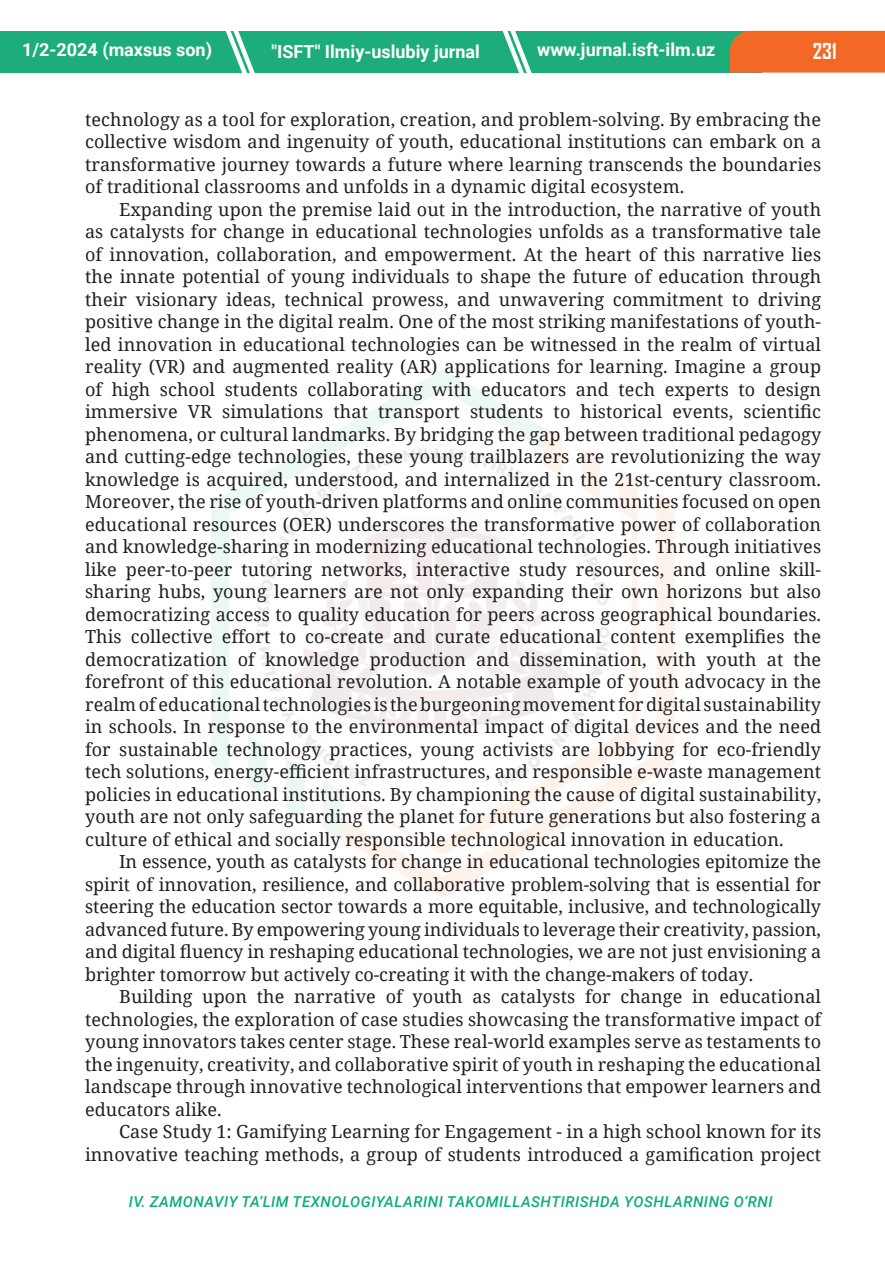
<style>
.page{position:relative;width:885px;height:1276px;background:#fff}
.page>*{position:absolute;margin:0;border:0;box-sizing:border-box;transform-origin:0 0}
.t1{font:700 21px "Agency FB";color:#fff}
.main_text{font:18px/22.5px "Noto Serif";letter-spacing:.005em;color:#231f20;text-align:justify}
.t2{font:700 18px "Roboto";color:#fff}
.t3{font:italic 500 15px "Roboto";letter-spacing:.035em;color:#0cad7b}
</style>
<div class="page">
<div style="left:0;top:31px;width:761px;height:42px;background:#1dad7a"></div>
<svg style="left:502px;top:31px;width:30px;height:42px"></svg>
<svg style="left:225px;top:31px;width:30px;height:42px"></svg>
<div style="left:729px;top:31px;width:155px;height:42px;background:#f36824"></div>
<p class="t2" style="left:22px;top:37px;width:191px">1/2-2024 (maxsus son)</p>
<p class="t2" style="left:271px;top:39px;width:210px">"ISFT" Ilmiy-uslubiy jurnal</p>
<p class="t2" style="left:537px;top:37px;width:180px">www.jurnal.isft-ilm.uz</p>
<p class="t1" style="left:812px;top:38px;width:25px">231</p>
<p class="main_text" style="left:85px;top:107px;width:737px">technology as a tool for exploration, creation, and problem-solving. By embracing the collective wisdom and ingenuity of youth, educational institutions can embark on a transformative journey towards a future where learning transcends the boundaries of traditional classrooms and unfolds in a dynamic digital ecosystem.</p>
<p class="main_text" style="left:85px;top:197px;width:737px;text-indent:34px">Expanding upon the premise laid out in the introduction, the narrative of youth as catalysts for change in educational technologies unfolds as a transformative tale of innovation, collaboration, and empowerment. At the heart of this narrative lies the innate potential of young individuals to shape the future of education through their visionary ideas, technical prowess, and unwavering commitment to driving positive change in the digital realm. One of the most striking manifestations of youth&shy;led innovation in educational technologies can be witnessed in the realm of virtual reality (VR) and augmented reality (AR) applications for learning. Imagine a group of high school students collaborating with educators and tech experts to design immersive VR simulations that transport students to historical events, scientific phenomena, or cultural landmarks. By bridging the gap between traditional pedagogy and cutting-edge technologies, these young trailblazers are revolutionizing the way knowledge is acquired, understood, and internalized in the 21st-century classroom.<br>Moreover, the rise of youth-driven platforms and online communities focused on open educational resources (OER) underscores the transformative power of collaboration and knowledge-sharing in modernizing educational technologies. Through initiatives like peer-to-peer tutoring networks, interactive study resources, and online skill&shy;sharing hubs, young learners are not only expanding their own horizons but also democratizing access to quality education for peers across geographical boundaries.<br>This collective effort to co-create and curate educational content exemplifies the democratization of knowledge production and dissemination, with youth at the forefront of this educational revolution. A notable example of youth advocacy in the realm of educational technologies is the burgeoning movement for digital sustainability in schools. In response to the environmental impact of digital devices and the need for sustainable technology practices, young activists are lobbying for eco-friendly tech solutions, energy-efficient infrastructures, and responsible e-waste management policies in educational institutions. By championing the cause of digital sustainability, youth are not only safeguarding the planet for future generations but also fostering a culture of ethical and socially responsible technological innovation in education.</p>
<p class="main_text" style="left:85px;top:850px;width:737px;text-indent:34px">In essence, youth as catalysts for change in educational technologies epitomize the spirit of innovation, resilience, and collaborative problem-solving that is essential for steering the education sector towards a more equitable, inclusive, and technologically advanced future. By empowering young individuals to leverage their creativity, passion, and digital fluency in reshaping educational technologies, we are not just envisioning a brighter tomorrow but actively co-creating it with the change-makers of today.</p>
<p class="main_text" style="left:85px;top:985px;width:737px;text-indent:34px">Building upon the narrative of youth as catalysts for change in educational technologies, the exploration of case studies showcasing the transformative impact of young innovators takes center stage. These real-world examples serve as testaments to the ingenuity, creativity, and collaborative spirit of youth in reshaping the educational landscape through innovative technological interventions that empower learners and educators alike.</p>
<p class="main_text" style="left:85px;top:1120px;width:737px;text-align:right">Case Study 1: Gamifying Learning for Engagement - in a high school known for its innovative teaching methods, a group of students introduced a gamification project</p>
<p class="t3" style="left:129px;top:1191px;width:645px">IV. ZAMONAVIY TA’LIM TEXNOLOGIYALARINI TAKOMILLASHTIRISHDA YOSHLARNING O‘RNI</p>
</div>
